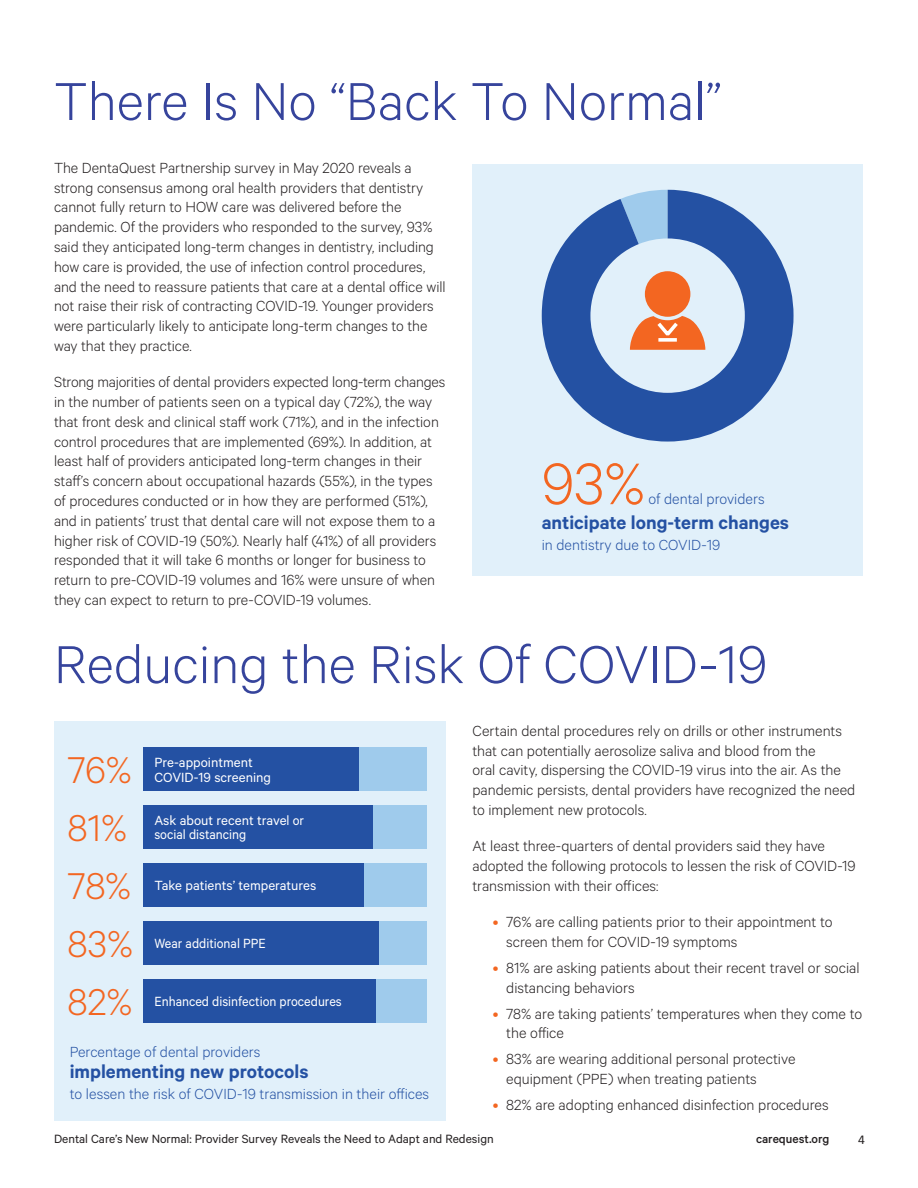
<style>
.page{position:relative;width:918px;height:1188px;background:#fff}
.page>*{position:absolute;margin:0;border:0;box-sizing:border-box;transform-origin:0 0}
.t1{font:300 66px "Calibre";color:#f36621}
.t2{font:300 60px "Calibre";color:#36449c}
.t3{font:300 42px "Calibre";letter-spacing:-.005em;color:#f36621}
.t4{font:600 21px "Calibre";color:#2451a3}
.t5{font:300 16.5px/19.8px "Calibre";color:#231f20}
.t6{font:300 16.5px "Calibre";color:#2451a3}
.t7{font:15px/15px "Calibre";color:#fff}
.t8{font:15px "Calibre";color:#fff;scale:.95 1}
.t9{font:13.5px "Calibre";color:#231f20}
.t10{font:500 13.5px "Calibre";color:#231f20}
.t11{font:13.5px "Calibri";color:#231f20}
.s1{font-weight:400;color:#f36621}
</style>
<div class="page">
<div style="left:472px;top:164px;width:391px;height:412px;background:#e1f0fa"></div>
<div style="left:54px;top:721px;width:392px;height:399px;background:#e1f0fa"></div>
<div style="left:143px;top:747px;width:284px;height:44px;background:#9fcbec"></div>
<div style="left:143px;top:747px;width:215px;height:44px;background:#2451a3"></div>
<div style="left:143px;top:805px;width:284px;height:44px;background:#9fcbec"></div>
<div style="left:143px;top:805px;width:229px;height:44px;background:#2451a3"></div>
<div style="left:143px;top:863px;width:284px;height:44px;background:#9fcbec"></div>
<div style="left:143px;top:863px;width:221px;height:44px;background:#2451a3"></div>
<div style="left:143px;top:921px;width:284px;height:44px;background:#9fcbec"></div>
<div style="left:143px;top:921px;width:235px;height:44px;background:#2451a3"></div>
<div style="left:143px;top:979px;width:284px;height:44px;background:#9fcbec"></div>
<div style="left:143px;top:979px;width:232px;height:44px;background:#2451a3"></div>
<svg style="left:542px;top:190px;width:252px;height:252px"></svg>
<h2 class="t2" style="left:54px;top:66px;width:669px">There Is No “Back To Normal”</h2>
<p class="t5" style="left:54px;top:157px;width:393px">The DentaQuest Partnership survey in May 2020 reveals a strong consensus among oral health providers that dentistry cannot fully return to HOW care was delivered before the pandemic. Of the providers who responded to the survey, 93% said they anticipated long-term changes in dentistry, including how care is provided, the use of infection control procedures, and the need to reassure patients that care at a dental office will not raise their risk of contracting COVID-19. Younger providers were particularly likely to anticipate long-term changes to the way that they practice.</p>
<p class="t5" style="left:54px;top:372px;width:393px">Strong majorities of dental providers expected long-term changes in the number of patients seen on a typical day (72%), the way that front desk and clinical staff work (71%), and in the infection control procedures that are implemented (69%). In addition, at least half of providers anticipated long-term changes in their staff’s concern about occupational hazards (55%), in the types of procedures conducted or in how they are performed (51%), and in patients’ trust that dental care will not expose them to a higher risk of COVID-19 (50%). Nearly half (41%) of all providers responded that it will take 6 months or longer for business to return to pre-COVID-19 volumes and 16% were unsure of when they can expect to return to pre-COVID-19 volumes.</p>
<h2 class="t2" style="left:54px;top:630px;width:715px">Reducing the Risk Of COVID-19</h2>
<p class="t5" style="left:472px;top:720px;width:384px">Certain dental procedures rely on drills or other instruments that can potentially aerosolize saliva and blood from the<br>oral cavity, dispersing the COVID-19 virus into the air. As the pandemic persists, dental providers have recognized the need to implement new protocols.</p>
<p class="t5" style="left:472px;top:836px;width:385px">At least three-quarters of dental providers said they have adopted the following protocols to lessen the risk of COVID-19 transmission with their offices:</p>
<p class="t5" style="left:506px;top:912px;width:328px;text-indent:-13px"><span class="s1">•</span> 76% are calling patients prior to their appointment to screen them for COVID-19 symptoms</p>
<p class="t5" style="left:506px;top:957px;width:355px;text-indent:-13px"><span class="s1">•</span> 81% are asking patients about their recent travel or social distancing behaviors</p>
<p class="t5" style="left:506px;top:1003px;width:358px;text-indent:-13px"><span class="s1">•</span> 78% are taking patients’ temperatures when they come to the office</p>
<p class="t5" style="left:506px;top:1048px;width:291px;text-indent:-13px"><span class="s1">•</span> 83% are wearing additional personal protective equipment (PPE) when treating patients</p>
<p class="t5" style="left:493px;top:1094px;width:337px"><span class="s1">•</span> 82% are adopting enhanced disinfection procedures</p>
<h1 class="t1" style="left:542px;top:445px;width:105px">93%</h1>
<p class="t6" style="left:648px;top:489px;width:118px">of dental providers</p>
<p class="t4" style="left:542px;top:510px;width:249px">anticipate long-term changes</p>
<p class="t6" style="left:542px;top:536px;width:180px">in dentistry due to COVID-19</p>
<h3 class="t3" style="left:68px;top:745px;width:66px">76%</h3>
<p class="t7" style="left:154px;top:754px;width:118px">Pre-appointment<br>COVID-19 screening</p>
<p class="t7" style="left:154px;top:813px;width:151px;line-height:13.5px">Ask about recent travel or social distancing</p>
<p class="t7" style="left:154px;top:877px;width:163px">Take patients’ temperatures</p>
<h3 class="t3" style="left:68px;top:803px;width:61px">81%</h3>
<h3 class="t3" style="left:68px;top:861px;width:65px">78%</h3>
<h3 class="t3" style="left:68px;top:919px;width:67px">83%</h3>
<p class="t8" style="left:154px;top:935px;width:119px">Wear additional PPE</p>
<h3 class="t3" style="left:68px;top:977px;width:67px">82%</h3>
<p class="t8" style="left:154px;top:993px;width:199px">Enhanced disinfection procedures</p>
<p class="t6" style="left:70px;top:1043px;width:192px">Percentage of dental providers</p>
<p class="t4" style="left:70px;top:1059px;width:240px">implementing new protocols</p>
<p class="t6" style="left:70px;top:1085px;width:361px">to lessen the risk of COVID-19 transmission in their offices</p>
<p class="t9" style="left:54px;top:1131px;width:441px">Dental Care’s New Normal: Provider Survey Reveals the Need to Adapt and Redesign</p>
<p class="t10" style="left:756px;top:1131px;width:75px">carequest.org</p>
<p class="t11" style="left:858px;top:1131px;width:8px">4</p>
</div>
